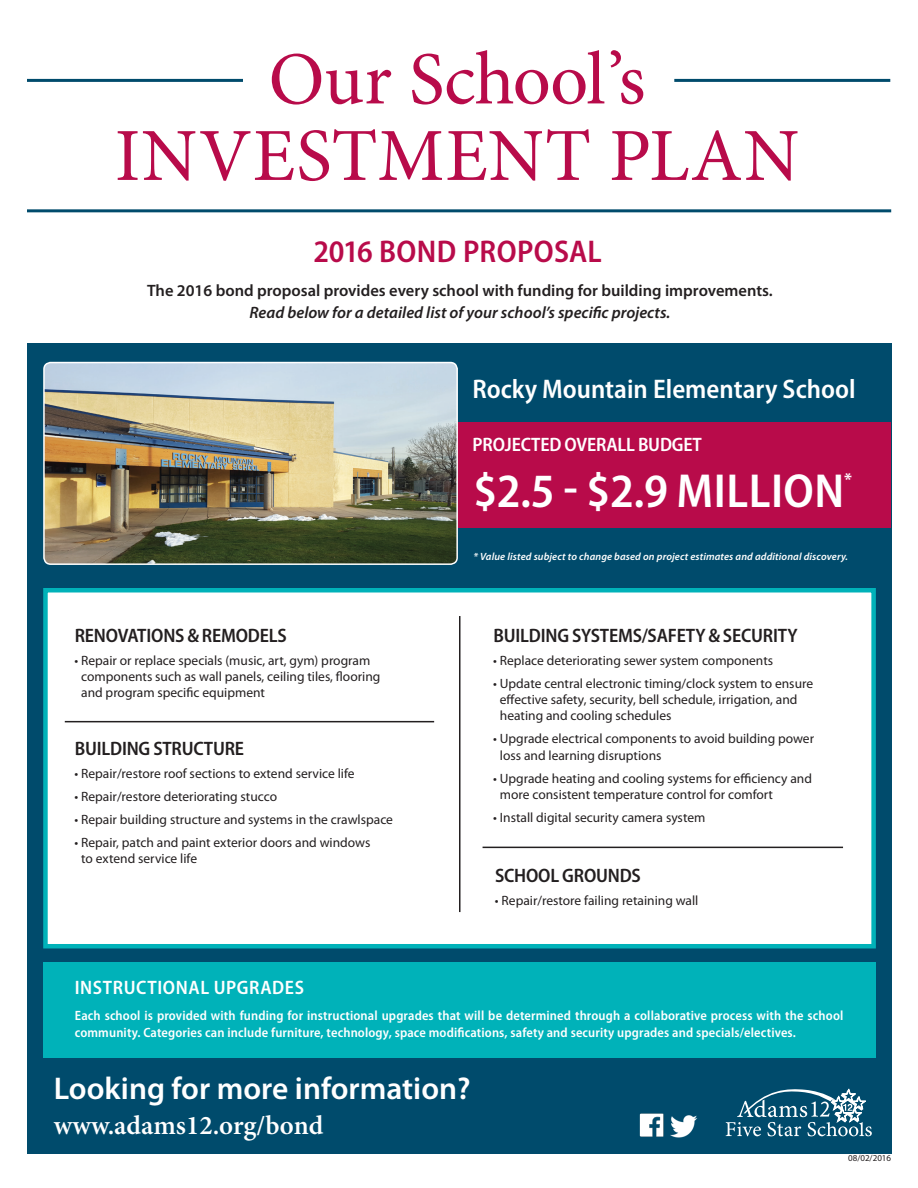
<style>
.page{position:relative;width:918px;height:1188px;background:#fff}
.page>*{position:absolute;margin:0;border:0;box-sizing:border-box;transform-origin:0 0}
.t1{font:75px/76.5px "Minion Pro";color:#b80b4a;text-align:center}
.t2{font:600 semi-condensed 48px "Myriad Pro";letter-spacing:.01em;color:#fff}
.t3{font:600 31.5px "Myriad Pro";color:#fff}
.t4{font:600 semi-condensed 31.5px "Myriad Pro";letter-spacing:.005em;color:#b80b4a}
.t5{font:600 semi-condensed 27px "Myriad Pro";color:#fff}
.t6{font:600 27px "Minion Pro";color:#fff}
.t7{font:600 semi-condensed 19.5px "Myriad Pro";letter-spacing:-.01em;color:#231f20}
.t8{font:600 semi-condensed 19.5px "Myriad Pro";letter-spacing:-.01em;color:#fff}
.t9{font:600 semi-condensed 19.5px "Myriad Pro";letter-spacing:.02em;color:#fff}
.t10{font:700 17.55px "Myriad Pro";color:#fff}
.t11{font:600 16.5px "Myriad Pro";color:#231f20}
.t12{font:italic 600 16.5px "Myriad Pro";color:#231f20}
.t13{font:13.5px/16.2px "Myriad Pro";color:#231f20}
.t14{font:600 semi-condensed 13.5px/16.2px "Myriad Pro";letter-spacing:.01em;color:#fff}
.t15{font:italic 600 10.5px "Myriad Pro";letter-spacing:.01em;color:#fff}
.t16{font:9px "Myriad Pro";color:#231f20}
</style>
<div class="page">
<div style="left:27px;top:343px;width:864px;height:811px;background:#004b6c"></div>
<div style="left:426px;top:422px;width:465px;height:105px;background:#b80b4a"></div>
<div style="left:43px;top:588px;width:833px;height:360px;background:#fff;border:4px solid #00b2b9"></div>
<svg style="left:726px;top:1089px;width:146px;height:47px"></svg>
<div style="left:43px;top:962px;width:833px;height:96px;background:#00b2b9"></div>
<img style="left:639px;top:1113px;width:25px;height:24px">
<img style="left:670px;top:1115px;width:27px;height:23px">
<hr style="left:27px;top:79px;width:216px;height:3px;background:#004b6c">
<hr style="left:27px;top:209px;width:864px;height:3px;background:#004b6c">
<hr style="left:674px;top:79px;width:216px;height:3px;background:#004b6c">
<img style="left:44px;top:363px;width:413px;height:201px">
<div style="left:43px;top:362px;width:415px;height:203px;border:2px solid #fff;border-radius:7px"></div>
<hr style="left:459px;top:616px;width:1px;height:296px;background:#231f20">
<hr style="left:65px;top:721px;width:369px;height:1px;background:#231f20">
<hr style="left:483px;top:847px;width:360px;height:1px;background:#231f20">
<h1 class="t1" style="left:115px;top:44px;width:686px">Our School’s<br>INVESTMENT PLAN</h1>
<h3 class="t4" style="left:314px;top:234px;width:290px">2016 BOND PROPOSAL</h3>
<p class="t11" style="left:147px;top:281px;width:627px">The 2016 bond proposal provides every school with funding for building improvements.</p>
<p class="t12" style="left:250px;top:303px;width:422px">Read below for a detailed list of your school’s specific projects.</p>
<h3 class="t5" style="left:472px;top:374px;width:385px">Rocky Mountain Elementary School</h3>
<h3 class="t8" style="left:473px;top:433px;width:231px">PROJECTED OVERALL BUDGET</h3>
<h2 class="t2" style="left:473px;top:464px;width:372px">$2.5 - $2.9 MILLION</h2>
<p class="t10" style="left:844px;top:469px;width:9px">*</p>
<h3 class="t7" style="left:75px;top:625px;width:214px">RENOVATIONS &amp; REMODELS</h3>
<p class="t13" style="left:81px;top:653px;width:301px;text-indent:-7px">• Repair or replace specials (music, art, gym) program components such as wall panels, ceiling tiles, flooring and program specific equipment</p>
<h3 class="t7" style="left:75px;top:738px;width:171px">BUILDING STRUCTURE</h3>
<p class="t13" style="left:75px;top:766px;width:282px">• Repair/restore roof sections to extend service life</p>
<p class="t13" style="left:75px;top:789px;width:204px">• Repair/restore deteriorating stucco</p>
<p class="t13" style="left:75px;top:812px;width:320px">• Repair building structure and systems in the crawlspace</p>
<p class="t13" style="left:81px;top:835px;width:291px;text-indent:-7px">• Repair, patch and paint exterior doors and windows to extend service life</p>
<h3 class="t9" style="left:75px;top:977px;width:231px">INSTRUCTIONAL UPGRADES</h3>
<p class="t15" style="left:474px;top:550px;width:376px">* Value listed subject to change based on project estimates and additional discovery.</p>
<h3 class="t7" style="left:493px;top:625px;width:306px">BUILDING SYSTEMS/SAFETY &amp; SECURITY</h3>
<p class="t13" style="left:493px;top:653px;width:282px">• Replace deteriorating sewer system components</p>
<p class="t13" style="left:500px;top:676px;width:315px;text-indent:-7px">• Update central electronic timing/clock system to ensure effective safety, security, bell schedule, irrigation, and heating and cooling schedules</p>
<p class="t13" style="left:500px;top:731px;width:316px;text-indent:-7px">• Upgrade electrical components to avoid building power loss and learning disruptions</p>
<p class="t13" style="left:500px;top:770px;width:314px;text-indent:-7px">• Upgrade heating and cooling systems for efficiency and more consistent temperature control for comfort</p>
<p class="t13" style="left:493px;top:809px;width:214px">• Install digital security camera system</p>
<h3 class="t7" style="left:495px;top:864px;width:147px">SCHOOL GROUNDS</h3>
<p class="t13" style="left:495px;top:892px;width:205px">• Repair/restore failing retaining wall</p>
<p class="t14" style="left:75px;top:1008px;width:770px">Each school is provided with funding for instructional upgrades that will be determined through a collaborative process with the school community. Categories can include furniture, technology, space modifications, safety and security upgrades and specials/electives.</p>
<h3 class="t3" style="left:54px;top:1071px;width:418px">Looking for more information?</h3>
<h3 class="t6" style="left:54px;top:1109px;width:271px">www.adams12.org/bond</h3>
<p class="t16" style="left:848px;top:1153px;width:45px">08/02/2016</p>
</div>
